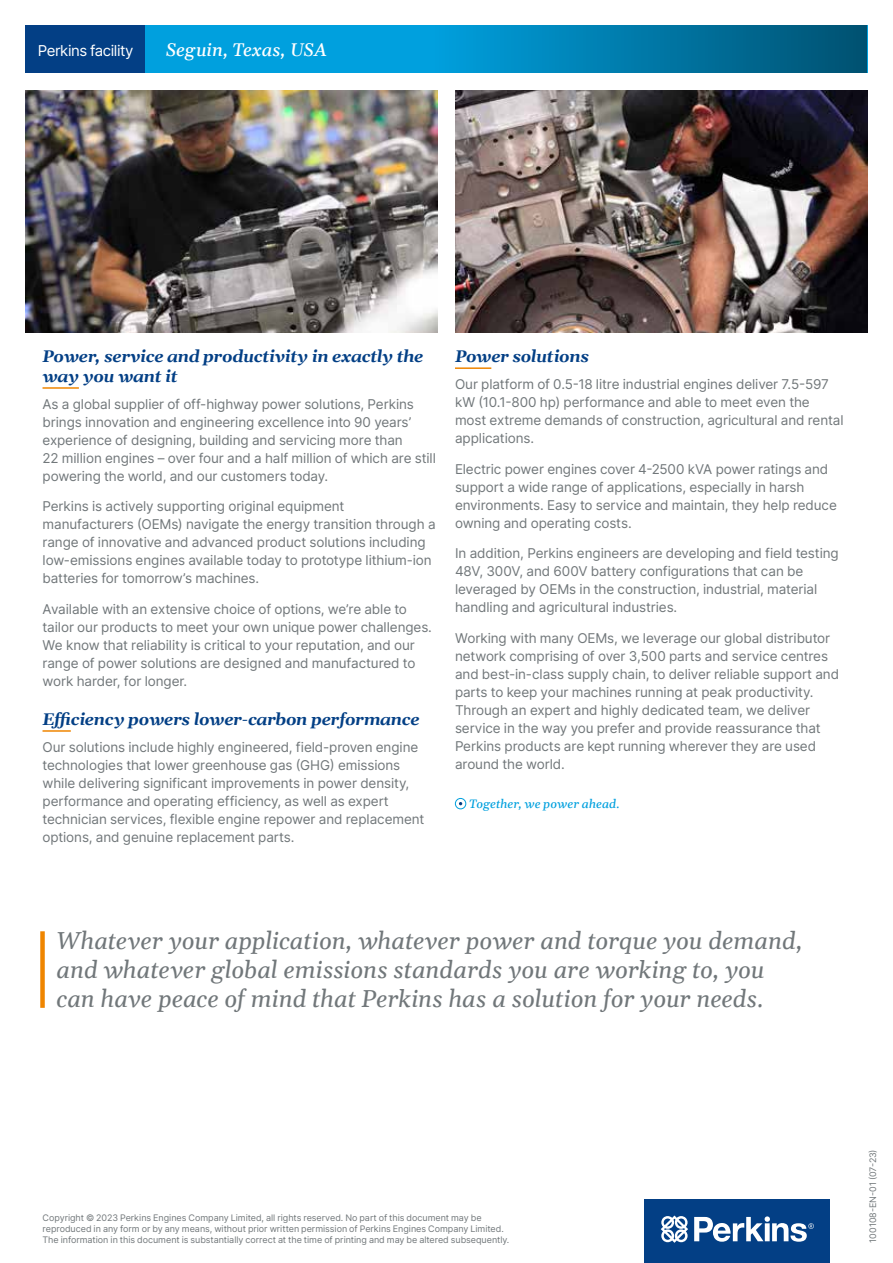
<style>
.page{position:relative;width:893px;height:1263px;background:#fff}
.page>*{position:absolute;margin:0;border:0;box-sizing:border-box;transform-origin:0 0}
.t1{font:italic 24px/28.8px "Gelasio";letter-spacing:-.005em;color:#71777a}
.t2{font:italic 500 18px "Gelasio";color:#fff}
.t3{font:italic 700 16.5px/19.8px "Gelasio";letter-spacing:-.02em;color:#033f85}
.t4{font:300 15px "Inter";letter-spacing:-.03em;color:#fff}
.t5{font:13.5px/18px "Inter";letter-spacing:-.005em;color:#71777a}
.t6{font:italic 500 12px "Gelasio";letter-spacing:.005em;color:#00a0de}
.t7{font:300 9px/10.8px "Inter";color:#71777a}
</style>
<div class="page">
<div style="left:644px;top:1199px;width:186px;height:64px;background:#033f85"></div>
<svg style="left:661px;top:1215px;width:27px;height:28px"></svg>
<svg style="left:694px;top:1216px;width:120px;height:26px"></svg>
<hr style="left:43px;top:387px;width:36px;height:2px;background:#ef8500">
<hr style="left:43px;top:730px;width:28px;height:2px;background:#ef8500">
<hr style="left:455px;top:367px;width:36px;height:2px;background:#ef8500">
<div style="left:455px;top:798px;width:11px;height:11px;border:1px solid #00a0de;border-radius:50%"></div>
<div style="left:26px;top:26px;width:119px;height:47px;background:#033f85"></div>
<div style="left:145px;top:26px;width:722px;height:47px;background:#00a0de"></div>
<div style="left:429px;top:26px;width:438px;height:47px;background:linear-gradient(to right,#00a0de,#005171)"></div>
<img style="left:26px;top:90px;width:412px;height:243px">
<div style="left:40px;top:931px;width:5px;height:77px;background:#ef8500"></div>
<img style="left:455px;top:90px;width:412px;height:243px">
<p class="t4" style="left:38px;top:39px;width:97px">Perkins facility</p>
<h2 class="t2" style="left:166px;top:35px;width:162px">Seguin, Texas, USA</h2>
<p class="t3" style="left:43px;top:345px;width:382px">Power, service and productivity in exactly the way you want it</p>
<p class="t5" style="left:43px;top:394px;width:395px">As a global supplier of off-highway power solutions, Perkins brings innovation and engineering excellence into 90 years’ experience of designing, building and servicing more than<br>22 million engines – over four and a half million of which are still powering the world, and our customers today.</p>
<p class="t5" style="left:43px;top:497px;width:395px">Perkins is actively supporting original equipment manufacturers (OEMs) navigate the energy transition through a range of innovative and advanced product solutions including low-emissions engines available today to prototype lithium-ion batteries for tomorrow’s machines.</p>
<p class="t5" style="left:43px;top:600px;width:391px">Available with an extensive choice of options, we’re able to tailor our products to meet your own unique power challenges.<br>We know that reliability is critical to your reputation, and our range of power solutions are designed and manufactured to work harder, for longer.</p>
<p class="t3" style="left:43px;top:708px;width:379px">Efficiency powers lower-carbon performance</p>
<p class="t5" style="left:43px;top:737px;width:383px">Our solutions include highly engineered, field-proven engine technologies that lower greenhouse gas (GHG) emissions while delivering significant improvements in power density, performance and operating efficiency, as well as expert technician services, flexible engine repower and replacement options, and genuine replacement parts.</p>
<p class="t3" style="left:455px;top:345px;width:135px">Power solutions</p>
<p class="t5" style="left:455px;top:375px;width:390px">Our platform of 0.5-18 litre industrial engines deliver 7.5-597 kW (10.1-800 hp) performance and able to meet even the most extreme demands of construction, agricultural and rental applications.</p>
<p class="t5" style="left:455px;top:459px;width:383px">Electric power engines cover 4-2500 kVA power ratings and support a wide range of applications, especially in harsh environments. Easy to service and maintain, they help reduce owning and operating costs.</p>
<p class="t5" style="left:455px;top:544px;width:385px">In addition, Perkins engineers are developing and field testing 48V, 300V, and 600V battery configurations that can be leveraged by OEMs in the construction, industrial, material handling and agricultural industries.</p>
<p class="t5" style="left:455px;top:629px;width:386px">Working with many OEMs, we leverage our global distributor network comprising of over 3,500 parts and service centres and best-in-class supply chain, to deliver reliable support and parts to keep your machines running at peak productivity.<br>Through an expert and highly dedicated team, we deliver service in the way you prefer and provide reassurance that Perkins products are kept running wherever they are used around the world.</p>
<p class="t6" style="left:469px;top:794px;width:152px">Together, we power ahead.</p>
<h1 class="t1" style="left:57px;top:924px;width:747px">Whatever your application, whatever power and torque you demand, and whatever global emissions standards you are working to, you can have peace of mind that Perkins has a solution for your needs.</h1>
<p class="t7" style="left:43px;top:1212px;width:468px">Copyright © 2023 Perkins Engines Company Limited, all rights reserved. No part of this document may be reproduced in any form or by any means, without prior written permission of Perkins Engines Company Limited.<br>The information in this document is substantially correct at the time of printing and may be altered subsequently.</p>
<p class="t7" style="left:867px;top:1243px;width:95px;rotate:-90deg">100108-EN-01 (07-23)</p>
</div>
